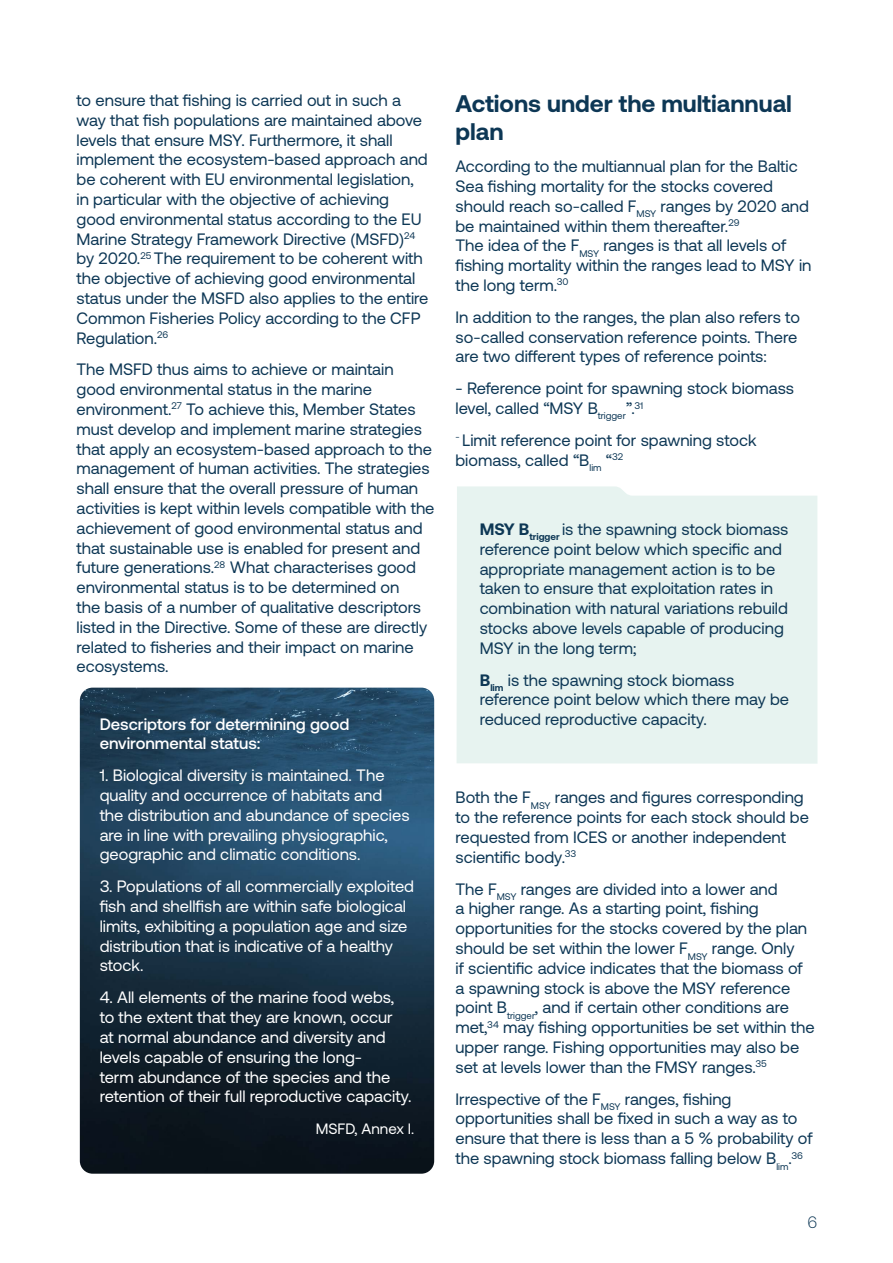
<style>
.page{position:relative;width:893px;height:1263px;background:#fff}
.page>*{position:absolute;margin:0;border:0;box-sizing:border-box;transform-origin:0 0}
.t1{font:700 24px/28.8px "Aeonik";color:#0d3755}
.t2{font:16.5px/19.8px "Aeonik";color:#0d3755}
.t3{font:16.5px/19.8px "Aeonik";color:#fff}
.t4{font:500 16.5px/19.8px "Aeonik";color:#fff}
.t5{font:16.5px "Aeonik Variable";color:#0d3755}
.t6{font:15px "Aeonik";color:#fff}
.s1{font-weight:700}
</style>
<div class="page">
<div style="left:457px;top:486px;width:360px;height:278px;background:#e7f3f0"></div>
<img style="left:80px;top:688px;width:354px;height:486px">
<p class="t2" style="left:77px;top:90px;width:353px">to ensure that fishing is carried out in such a way that fish populations are maintained above levels that ensure MSY. Furthermore, it shall implement the ecosystem-based approach and be coherent with EU environmental legislation, in particular with the objective of achieving good environmental status according to the EU Marine Strategy Framework Directive (MSFD)<sup>24 </sup>by 2020.<sup>25</sup> The requirement to be coherent with the objective of achieving good environmental status under the MSFD also applies to the entire Common Fisheries Policy according to the CFP Regulation.<sup>26</sup></p>
<p class="t2" style="left:77px;top:360px;width:359px">The MSFD thus aims to achieve or maintain good environmental status in the marine environment.<sup>27</sup> To achieve this, Member States must develop and implement marine strategies that apply an ecosystem-based approach to the management of human activities. The strategies shall ensure that the overall pressure of human activities is kept within levels compatible with the achievement of good environmental status and that sustainable use is enabled for present and future generations.<sup>28</sup> What characterises good environmental status is to be determined on<br>the basis of a number of qualitative descriptors listed in the Directive. Some of these are directly related to fisheries and their impact on marine ecosystems.</p>
<p class="t4" style="left:100px;top:714px;width:251px">Descriptors for determining good environmental status:</p>
<p class="t3" style="left:100px;top:766px;width:311px">1. Biological diversity is maintained. The quality and occurrence of habitats and the distribution and abundance of species are in line with prevailing physiographic, geographic and climatic conditions.</p>
<p class="t3" style="left:100px;top:877px;width:316px">3. Populations of all commercially exploited fish and shellfish are within safe biological limits, exhibiting a population age and size distribution that is indicative of a healthy stock.</p>
<p class="t3" style="left:100px;top:988px;width:313px">4. All elements of the marine food webs, to the extent that they are known, occur<br>at normal abundance and diversity and levels capable of ensuring the long-<br>term abundance of the species and the retention of their full reproductive capacity.</p>
<p class="t6" style="left:316px;top:1121px;width:100px">MSFD, Annex I.</p>
<h1 class="t1" style="left:455px;top:89px;width:338px">Actions under the multiannual plan</h1>
<p class="t2" style="left:455px;top:157px;width:357px">According to the multiannual plan for the Baltic Sea fishing mortality for the stocks covered should reach so-called F<sub>MSY</sub> ranges by 2020 and be maintained within them thereafter.<sup>29<br></sup>The idea of the F<sub>MSY</sub> ranges is that all levels of fishing mortality within the ranges lead to MSY in the long term.<sup>30</sup></p>
<p class="t2" style="left:455px;top:307px;width:346px">In addition to the ranges, the plan also refers to so-called conservation reference points. There are two different types of reference points:</p>
<p class="t2" style="left:455px;top:379px;width:340px">- Reference point for spawning stock biomass level, called “MSY B<sub>trigger</sub>”.<sup>31</sup></p>
<p class="t2" style="left:455px;top:430px;width:303px"><sup>-</sup> Limit reference point for spawning stock biomass, called “B<sub>lim</sub> “<sup>32</sup></p>
<p class="t2" style="left:480px;top:519px;width:310px"><span class="s1">MSY B</span><sub>trigger</sub> is the spawning stock biomass reference point below which specific and appropriate management action is to be taken to ensure that exploitation rates in combination with natural variations rebuild stocks above levels capable of producing MSY in the long term;</p>
<p class="t2" style="left:480px;top:670px;width:311px"><span class="s1">B</span><sub>lim</sub> is the spawning stock biomass reference point below which there may be reduced reproductive capacity.</p>
<p class="t2" style="left:455px;top:788px;width:355px">Both the F<sub>MSY</sub> ranges and figures corresponding to the reference points for each stock should be requested from ICES or another independent scientific body.<sup>33</sup></p>
<p class="t2" style="left:455px;top:879px;width:361px">The F<sub>MSY</sub> ranges are divided into a lower and<br>a higher range. As a starting point, fishing opportunities for the stocks covered by the plan should be set within the lower F<sub>MSY</sub> range. Only<br>if scientific advice indicates that the biomass of a spawning stock is above the MSY reference point B<sub>trigger</sub>, and if certain other conditions are met,<sup>34</sup> may fishing opportunities be set within the upper range. Fishing opportunities may also be set at levels lower than the FMSY ranges.<sup>35</sup></p>
<p class="t2" style="left:455px;top:1089px;width:359px">Irrespective of the F<sub>MSY</sub> ranges, fishing opportunities shall be fixed in such a way as to ensure that there is less than a 5 % probability of the spawning stock biomass falling below B<sub>lim</sub>.<sup>36</sup></p>
<p class="t5" style="left:808px;top:1213px;width:11px">6</p>
</div>
